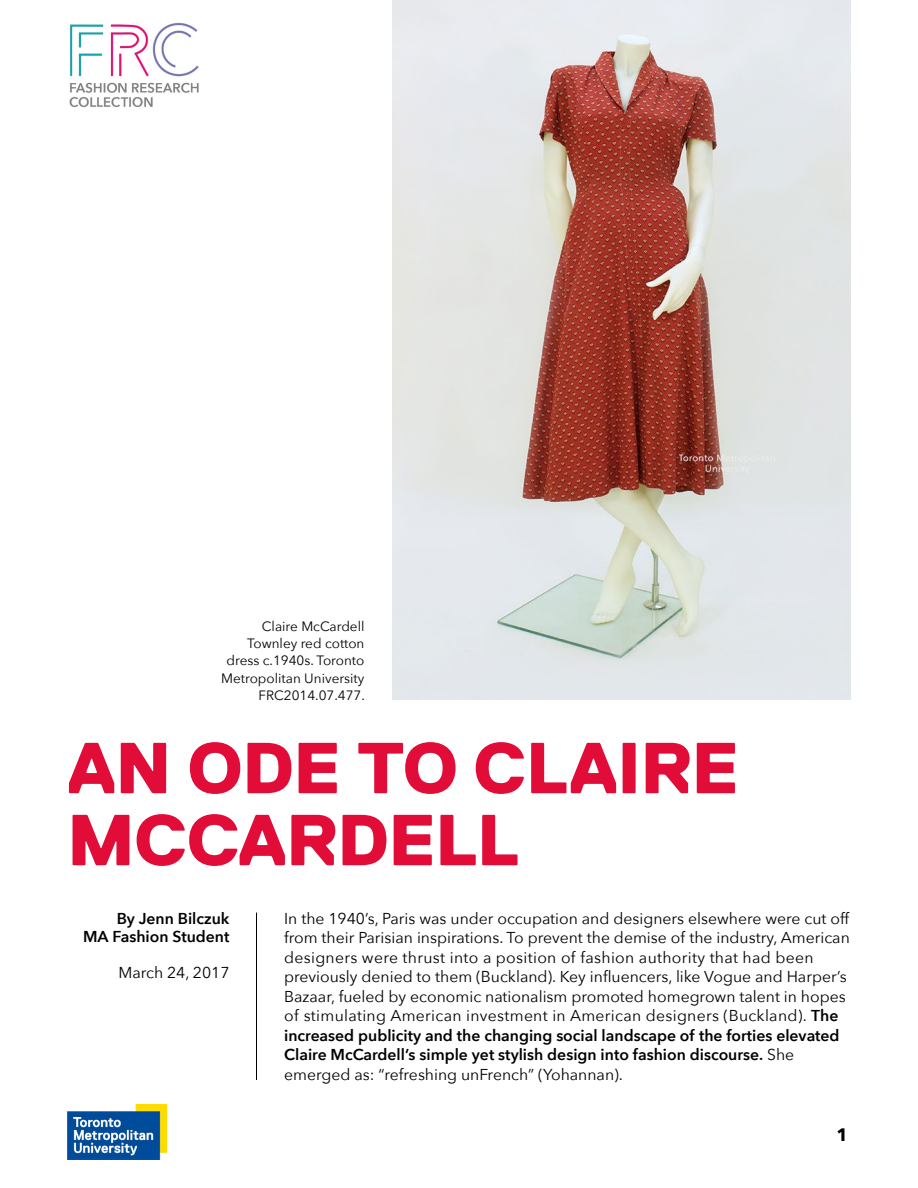
<style>
.page{position:relative;width:918px;height:1188px;background:#fff}
.page>*{position:absolute;margin:0;border:0;box-sizing:border-box;transform-origin:0 0}
.t1{font:800 72px/72px "Replica Std";color:#e10c38}
.t2{font:700 18px "Avenir Next";color:#000}
.t3{font:15.75px/19.5px "Avenir Next";color:#000;text-align:justify}
.t4{font:600 15.75px/18px "Avenir Next";color:#000;text-align:right}
.t5{font:13.5px/17.2px "Avenir Next";color:#000;text-align:right}
.s1{font-weight:600}
</style>
<div class="page">
<hr style="left:256px;top:913px;width:1px;height:167px;background:#000">
<img style="left:69px;top:22px;width:130px;height:86px">
<img style="left:67px;top:1105px;width:100px;height:54px">
<img style="left:392px;top:0;width:458px;height:700px">
<p class="t5" style="left:221px;top:617px;width:145px">Claire McCardell<br>Townley red cotton dress c.1940s. Toronto<br>Metropolitan University<br>FRC2014.07.477.</p>
<h1 class="t1" style="left:68px;top:733px;width:673px">AN ODE TO CLAIRE<br>MCCARDELL</h1>
<h5 class="t4" style="left:83px;top:909px;width:148px">By Jenn Bilczuk<br>MA Fashion Student</h5>
<p class="t3" style="left:118px;top:962px;width:113px">March 24, 2017</p>
<p class="t3" style="left:284px;top:908px;width:567px">In the 1940’s, Paris was under occupation and designers elsewhere were cut off from their Parisian inspirations. To prevent the demise of the industry, American designers were thrust into a position of fashion authority that had been</p>
<p class="t3" style="left:284px;top:967px;width:564px">previously denied to them (Buckland). Key influencers, like Vogue and Harper’s</p>
<p class="t3" style="left:284px;top:986px;width:563px;text-align:left">Bazaar, fueled by economic nationalism promoted homegrown talent in hopes of stimulating American investment in American designers (Buckland). <span class="s1">The increased publicity and the changing social landscape of the forties elevated Claire McCardell’s simple yet stylish design into fashion discourse.</span> She emerged as: “refreshing unFrench” (Yohannan).</p>
<p class="t2" style="left:836px;top:1119px;width:13px">1</p>
</div>
